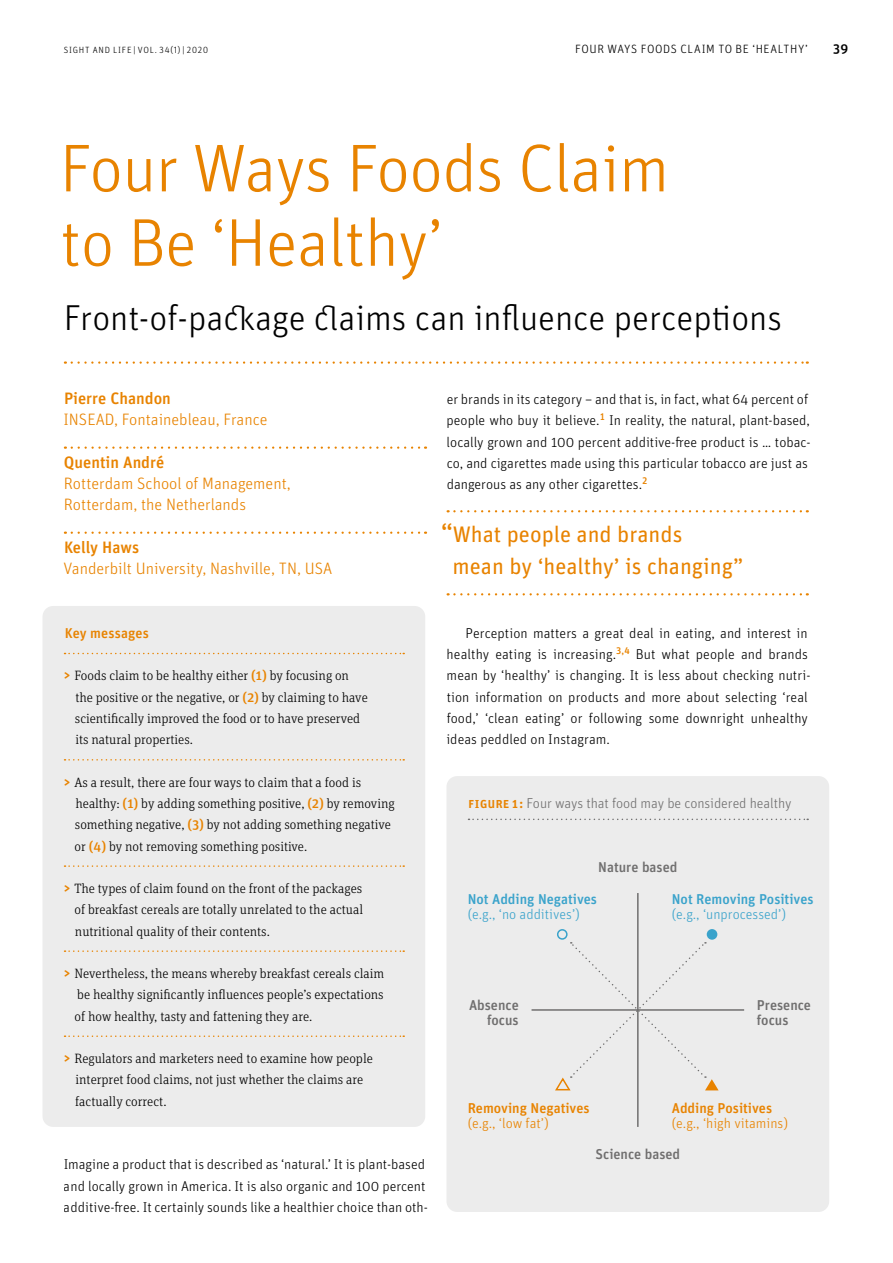
<style>
.page{position:relative;width:893px;height:1263px;background:#fff}
.page>*{position:absolute;margin:0;border:0;box-sizing:border-box;transform-origin:0 0}
.t1{font:300 67.5px/74.4px "Unit Pro";letter-spacing:-.01em;color:#e88300}
.t2{font:300 36px "Unit Pro";color:#000}
.t3{font:22.5px/32px "Unit Pro";color:#e88300}
.t4{font:300 16.5px/21.3px "Unit Pro";color:#e88300}
.t5{font:500 16.5px "Unit Pro";color:#e88300}
.t6{font:300 14.25px/21.3px "Unit Pro";color:#000}
.t7{font:500 14.25px/15px "Unit Pro";color:#706f6f;text-align:right}
.t8{font:300 14.25px "Unit Pro";letter-spacing:-.005em;color:#706f6f}
.t9{font:500 14.25px "Unit Pro";color:#e88300}
.t10{font:300 14.25px "Unit Pro";color:#3aa3cb}
.t11{font:500 14.25px "Unit Pro";color:#3aa3cb}
.t12{font:300 14.25px "Unit Pro";color:#e88300}
.t13{font:300 13.5px/21.3px "Unit Slab Pro";color:#000}
.t14{font:500 13.5px "Unit Pro";color:#000}
.t15{font:300 12px "Unit Pro";letter-spacing:.05em;color:#000}
.t16{font:300 9px "Unit Pro";letter-spacing:.08em;color:#000}
.s1{font-size:27px}
.s2{font-family:"Unit Pro";font-weight:500;font-size:14.25px;color:#e88300}
.s3{font-weight:500;color:#e88300}
</style>
<div class="page">
<div style="left:43px;top:606px;width:382px;height:521px;background:#ececec;border-radius:11px"></div>
<div style="left:446px;top:776px;width:383px;height:436px;background:#ececec;border-radius:11px"></div>
<svg style="left:72px;top:446px;width:354px;height:3px"></svg>
<svg style="left:72px;top:531px;width:354px;height:3px"></svg>
<svg style="left:448px;top:510px;width:360px;height:2px"></svg>
<svg style="left:448px;top:593px;width:360px;height:2px"></svg>
<svg style="left:65px;top:653px;width:339px;height:1px"></svg>
<svg style="left:65px;top:759px;width:339px;height:1px"></svg>
<svg style="left:65px;top:865px;width:339px;height:2px"></svg>
<svg style="left:65px;top:950px;width:339px;height:2px"></svg>
<svg style="left:65px;top:1035px;width:339px;height:2px"></svg>
<svg style="left:72px;top:361px;width:736px;height:3px"></svg>
<hr style="left:637px;top:893px;width:2px;height:234px;background:#706f6f">
<svg style="left:468px;top:819px;width:340px;height:1px"></svg>
<hr style="left:531px;top:1009px;width:213px;height:2px;background:#706f6f">
<div style="left:557px;top:929px;width:11px;height:11px;border:2px solid #3aa3cb;border-radius:50%"></div>
<div style="left:707px;top:929px;width:10px;height:11px;background:#3aa3cb;border-radius:50%"></div>
<svg style="left:554px;top:942px;width:165px;height:150px"></svg>
<p class="t16" style="left:64px;top:44px;width:146px">SIGHT AND LIFE | VOL. 34(1) | 2020</p>
<p class="t15" style="left:575px;top:41px;width:234px">FOUR WAYS FOODS CLAIM TO BE ‘HEALTHY’</p>
<p class="t14" style="left:833px;top:39px;width:17px">39</p>
<h1 class="t1" style="left:60px;top:129px;width:611px">Four Ways Foods Claim to Be ‘Healthy’</h1>
<h2 class="t2" style="left:64px;top:294px;width:720px">Front-of-package claims can influence perceptions</h2>
<p class="t5" style="left:64px;top:386px;width:108px">Pierre Chandon</p>
<p class="t4" style="left:63px;top:408px;width:206px">INSEAD, Fontainebleau, France</p>
<p class="t5" style="left:64px;top:450px;width:102px">Quentin André</p>
<p class="t4" style="left:64px;top:472px;width:229px">Rotterdam School of Management,<br>Rotterdam, the Netherlands</p>
<p class="t5" style="left:64px;top:535px;width:77px">Kelly Haws</p>
<p class="t4" style="left:63px;top:557px;width:271px">Vanderbilt University, Nashville, TN, USA</p>
<p class="t6" style="left:447px;top:388px;width:366px">er brands in its category – and that is, in fact, what 64 percent of people who buy it believe.<sup>1</sup> In reality, the natural, plant-based, locally grown and 100 percent additive-free product is … tobac&shy;co, and cigarettes made using this particular tobacco are just as dangerous as any other cigarettes.<sup>2</sup></p>
<h3 class="t3" style="left:453px;top:517px;width:292px;text-indent:-12px"><span class="s1">“</span>What people and brands<br>mean by ‘healthy’ is changing”</h3>
<p class="t9" style="left:65px;top:623px;width:86px">Key messages</p>
<p class="t13" style="left:75px;top:665px;width:294px;text-indent:-12px"><span class="s2">&gt;</span> Foods claim to be healthy either <span class="s3">(1)</span> by focusing on the positive or the negative, or <span class="s3">(2)</span> by claiming to have scientifically improved the food or to have preserved its natural properties.</p>
<p class="t13" style="left:75px;top:771px;width:321px;text-indent:-12px"><span class="s2">&gt;</span> As a result, there are four ways to claim that a food is healthy: <span class="s3">(1)</span> by adding something positive, <span class="s3">(2)</span> by removing something negative, <span class="s3">(3)</span> by not adding something negative or <span class="s3">(4)</span> by not removing something positive.</p>
<p class="t13" style="left:75px;top:877px;width:290px;text-align:justify;text-indent:-12px"><span class="s2">&gt;</span> The types of claim found on the front of the packages of breakfast cereals are totally unrelated to the actual nutritional quality of their contents.</p>
<p class="t13" style="left:75px;top:962px;width:311px;text-align:justify;text-indent:-12px"><span class="s2">&gt;</span> Nevertheless, the means whereby breakfast cereals claim be healthy significantly influences people’s expectations of how healthy, tasty and fattening they are.</p>
<p class="t13" style="left:75px;top:1047px;width:299px;text-indent:-12px"><span class="s2">&gt;</span> Regulators and marketers need to examine how people interpret food claims, not just whether the claims are factually correct.</p>
<p class="t6" style="left:63px;top:1153px;width:366px">Imagine a product that is described as ‘natural.’ It is plant-based and locally grown in America. It is also organic and 100 percent additive-free. It certainly sounds like a healthier choice than oth-</p>
<p class="t6" style="left:446px;top:622px;width:366px;text-indent:19px">Perception matters a great deal in eating, and interest in healthy eating is increasing.<sup>3,4</sup> But what people and brands mean by ‘healthy’ is changing. It is less about checking nutri&shy;tion information on products and more about selecting ‘real food,’ ‘clean eating’ or following some downright unhealthy ideas peddled on Instagram.</p>
<p class="t8" style="left:468px;top:794px;width:325px"><span class="s3">figure1:</span> Four ways that food may be considered healthy</p>
<p class="t7" style="left:598px;top:859px;width:81px">Nature based</p>
<p class="t11" style="left:468px;top:888px;width:131px">Not Adding Negatives</p>
<p class="t10" style="left:468px;top:904px;width:114px">(e.g., ‘no additives’)</p>
<p class="t11" style="left:672px;top:888px;width:143px">Not Removing Positives</p>
<p class="t10" style="left:672px;top:904px;width:116px">(e.g., ‘unprocessed’)</p>
<p class="t7" style="left:469px;top:997px;width:51px">Absence focus</p>
<p class="t7" style="left:757px;top:997px;width:56px;text-align:left">Presence focus</p>
<p class="t9" style="left:468px;top:1097px;width:123px">Removing Negatives</p>
<p class="t12" style="left:468px;top:1113px;width:83px">(e.g., ‘low fat’)</p>
<p class="t9" style="left:672px;top:1097px;width:102px">Adding Positives</p>
<p class="t12" style="left:672px;top:1113px;width:118px">(e.g., ‘high vitamins)</p>
<p class="t7" style="left:595px;top:1146px;width:86px">Science based</p>
</div>
